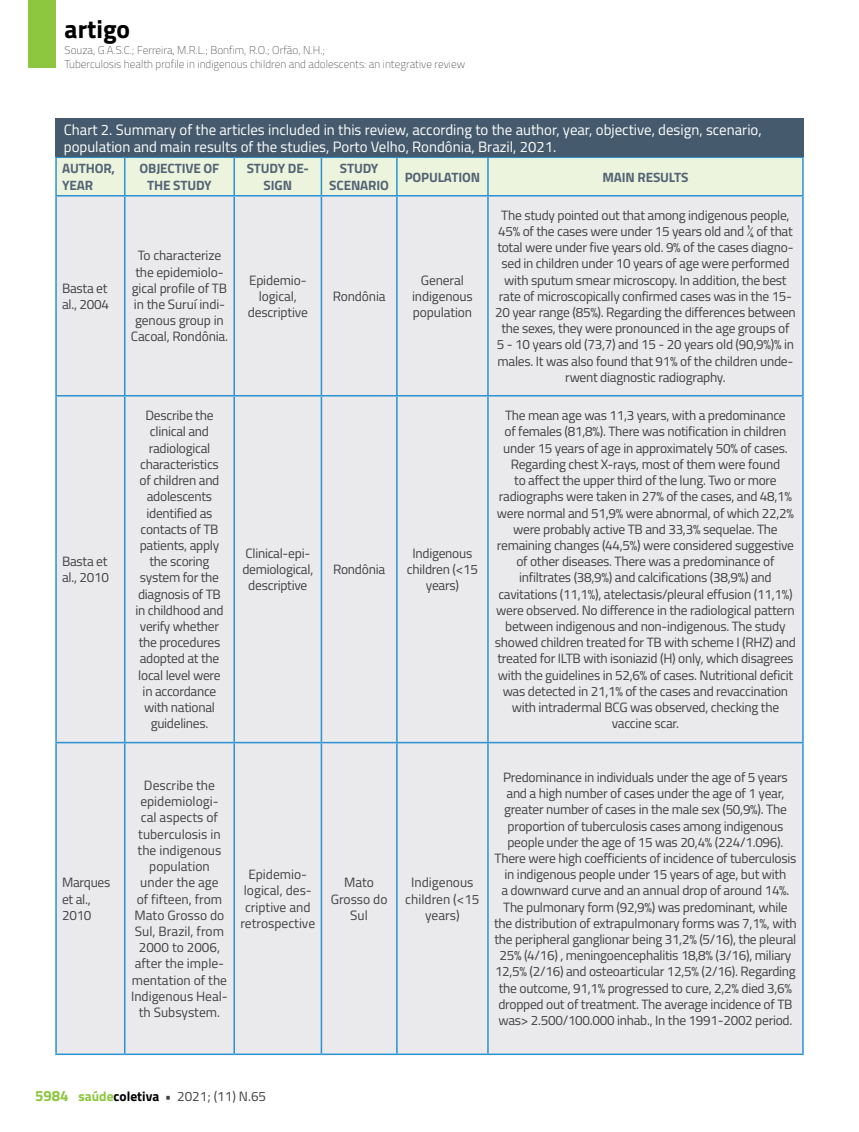
<style>
.page{position:relative;width:859px;height:1132px;background:#fff}
.page>*{position:absolute;margin:0;border:0;box-sizing:border-box;transform-origin:0 0}
.t1{font:700 25.5px "Titillium";color:#000}
.t2{font:15px/16.5px "Titillium";color:#fff}
.t3{font:13.5px/16.2px "Titillium";letter-spacing:-.02em;color:#414042;text-align:center}
.t4{font:13.5px/16.2px "Titillium";color:#414042;text-align:center}
.t5{font:700 13.5px/16.2px "Titillium";letter-spacing:-.01em;color:#546475;text-align:center}
.t6{font:100 11.25px/13.5px "Titillium";color:#414042}
.s1{font-weight:700;font-size:15px;color:#8dc63f}
.s2{font-weight:700;color:#8dc63f}
.s3{font-weight:700;color:#000}
.s4{font-weight:700}
</style>
<div class="page">
<div style="left:28px;top:0;width:27px;height:68px;background:#8dc63f"></div>
<div style="left:57px;top:158px;width:745px;height:37px;background:#ecf4de"></div>
<div style="left:57px;top:196px;width:745px;height:857px;background:#eaeaec"></div>
<hr style="left:55px;top:158px;width:2px;height:37px;background:#2b93d1">
<hr style="left:124px;top:158px;width:1px;height:37px;background:#2b93d1">
<hr style="left:233px;top:158px;width:2px;height:37px;background:#2b93d1">
<hr style="left:321px;top:158px;width:1px;height:37px;background:#2b93d1">
<hr style="left:396px;top:158px;width:2px;height:37px;background:#2b93d1">
<hr style="left:487px;top:158px;width:2px;height:37px;background:#2b93d1">
<hr style="left:802px;top:158px;width:2px;height:37px;background:#2b93d1">
<hr style="left:55px;top:196px;width:2px;height:199px;background:#2b93d1">
<hr style="left:124px;top:196px;width:1px;height:199px;background:#2b93d1">
<hr style="left:233px;top:196px;width:2px;height:199px;background:#2b93d1">
<hr style="left:321px;top:196px;width:1px;height:199px;background:#2b93d1">
<hr style="left:396px;top:196px;width:2px;height:199px;background:#2b93d1">
<hr style="left:487px;top:196px;width:2px;height:199px;background:#2b93d1">
<hr style="left:802px;top:196px;width:2px;height:199px;background:#2b93d1">
<hr style="left:55px;top:396px;width:2px;height:345px;background:#2b93d1">
<hr style="left:124px;top:396px;width:1px;height:345px;background:#2b93d1">
<hr style="left:233px;top:396px;width:2px;height:345px;background:#2b93d1">
<hr style="left:321px;top:396px;width:1px;height:345px;background:#2b93d1">
<hr style="left:396px;top:396px;width:2px;height:345px;background:#2b93d1">
<hr style="left:487px;top:396px;width:2px;height:345px;background:#2b93d1">
<hr style="left:802px;top:396px;width:2px;height:345px;background:#2b93d1">
<hr style="left:55px;top:743px;width:2px;height:310px;background:#2b93d1">
<hr style="left:124px;top:743px;width:1px;height:310px;background:#2b93d1">
<hr style="left:233px;top:743px;width:2px;height:310px;background:#2b93d1">
<hr style="left:321px;top:743px;width:1px;height:310px;background:#2b93d1">
<hr style="left:396px;top:743px;width:2px;height:310px;background:#2b93d1">
<hr style="left:487px;top:743px;width:2px;height:310px;background:#2b93d1">
<hr style="left:802px;top:743px;width:2px;height:310px;background:#2b93d1">
<hr style="left:55px;top:156px;width:70px;height:2px;background:#2b93d1">
<hr style="left:125px;top:156px;width:109px;height:2px;background:#2b93d1">
<hr style="left:234px;top:156px;width:87px;height:2px;background:#2b93d1">
<hr style="left:321px;top:156px;width:76px;height:2px;background:#2b93d1">
<hr style="left:397px;top:156px;width:91px;height:2px;background:#2b93d1">
<hr style="left:488px;top:156px;width:316px;height:2px;background:#2b93d1">
<hr style="left:55px;top:195px;width:70px;height:1px;background:#2b93d1">
<hr style="left:125px;top:195px;width:109px;height:1px;background:#2b93d1">
<hr style="left:234px;top:195px;width:87px;height:1px;background:#2b93d1">
<hr style="left:321px;top:195px;width:76px;height:1px;background:#2b93d1">
<hr style="left:397px;top:195px;width:91px;height:1px;background:#2b93d1">
<hr style="left:488px;top:195px;width:316px;height:1px;background:#2b93d1">
<hr style="left:55px;top:395px;width:70px;height:1px;background:#2b93d1">
<hr style="left:125px;top:395px;width:109px;height:1px;background:#2b93d1">
<hr style="left:234px;top:395px;width:87px;height:1px;background:#2b93d1">
<hr style="left:321px;top:395px;width:76px;height:1px;background:#2b93d1">
<hr style="left:397px;top:395px;width:91px;height:1px;background:#2b93d1">
<hr style="left:488px;top:395px;width:316px;height:1px;background:#2b93d1">
<hr style="left:55px;top:741px;width:70px;height:2px;background:#2b93d1">
<hr style="left:125px;top:741px;width:109px;height:2px;background:#2b93d1">
<hr style="left:234px;top:741px;width:87px;height:2px;background:#2b93d1">
<hr style="left:321px;top:741px;width:76px;height:2px;background:#2b93d1">
<hr style="left:397px;top:741px;width:91px;height:2px;background:#2b93d1">
<hr style="left:488px;top:741px;width:316px;height:2px;background:#2b93d1">
<hr style="left:55px;top:1053px;width:70px;height:1px;background:#2b93d1">
<hr style="left:125px;top:1053px;width:109px;height:1px;background:#2b93d1">
<hr style="left:234px;top:1053px;width:87px;height:1px;background:#2b93d1">
<hr style="left:321px;top:1053px;width:76px;height:1px;background:#2b93d1">
<hr style="left:397px;top:1053px;width:91px;height:1px;background:#2b93d1">
<hr style="left:488px;top:1053px;width:316px;height:1px;background:#2b93d1">
<div style="left:55px;top:118px;width:749px;height:39px;background:#455a6c"></div>
<h1 class="t1" style="left:65px;top:10px;width:67px">artigo</h1>
<p class="t6" style="left:65px;top:43px;width:402px">Souza, G.A.S.C.; Ferreira, M.R.L.; Bonfim, R.O.; Orfão, N.H.;<br>Tuberculosis health profile in indigenous children and adolescents: an integrative review</p>
<p class="t2" style="left:64px;top:121px;width:699px">Chart 2. Summary of the articles included in this review, according to the author, year, objective, design, scenario, population and main results of the studies, Porto Velho, Rondônia, Brazil, 2021.</p>
<p class="t5" style="left:62px;top:160px;width:54px;text-align:left">AUTHOR,<br>YEAR</p>
<p class="t5" style="left:140px;top:160px;width:81px">OBJECTIVE OF<br>THE STUDY</p>
<p class="t5" style="left:247px;top:160px;width:64px">STUDY DE-<br>SIGN</p>
<p class="t5" style="left:329px;top:160px;width:61px">STUDY<br>SCENARIO</p>
<p class="t5" style="left:405px;top:168px;width:77px">POPULATION</p>
<p class="t5" style="left:602px;top:168px;width:88px">MAIN RESULTS</p>
<p class="t3" style="left:62px;top:279px;width:48px;text-align:left">Basta et al., 2004</p>
<p class="t3" style="left:62px;top:552px;width:48px;text-align:left">Basta et al., 2010</p>
<p class="t3" style="left:62px;top:873px;width:50px;text-align:left">Marques et al.,<br>2010</p>
<p class="t3" style="left:131px;top:247px;width:99px">To characterize the epidemiolo&shy;gical profile of TB in the Suruí indi&shy;genous group in<br>Cacoal, Rondônia.</p>
<p class="t3" style="left:248px;top:271px;width:62px">Epidemio&shy;logical, descriptive</p>
<p class="t3" style="left:333px;top:287px;width:54px">Rondônia</p>
<p class="t3" style="left:135px;top:406px;width:90px">Describe the clinical and radiological characteristics of children and adolescents identified as contacts of TB patients, apply the scoring system for the diagnosis of TB in childhood and verify whether the procedures adopted at the local level were in accordance with national guidelines.</p>
<p class="t3" style="left:242px;top:544px;width:73px">Clinical-epi&shy;demiological, descriptive</p>
<p class="t3" style="left:333px;top:560px;width:53px">Rondônia</p>
<p class="t3" style="left:412px;top:271px;width:62px">General indigenous population</p>
<p class="t3" style="left:407px;top:544px;width:72px">Indigenous children (&lt;15 years)</p>
<p class="t3" style="left:495px;top:206px;width:302px">The study pointed out that among indigenous people, 45% of the cases were under 15 years old and ¼ of that total were under five years old. 9% of the cases diagno&shy;sed in children under 10 years of age were performed with sputum smear microscopy. In addition, the best rate of microscopically confirmed cases was in the 15- 20 year range (85%). Regarding the differences between the sexes, they were pronounced in the age groups of<br>5 - 10 years old (73,7) and 15 - 20 years old (90,9%)% in males. It was also found that 91% of the children unde&shy;rwent diagnostic radiography.</p>
<p class="t3" style="left:495px;top:406px;width:303px">The mean age was 11,3 years, with a predominance<br>of females (81,8%). There was notification in children under 15 years of age in approximately 50% of cases.<br>Regarding chest X-rays, most of them were found<br>to affect the upper third of the lung. Two or more radiographs were taken in 27% of the cases, and 48,1% were normal and 51,9% were abnormal, of which 22,2% were probably active TB and 33,3% sequelae. The remaining changes (44,5%) were considered suggestive of other diseases. There was a predominance of infiltrates (38,9%) and calcifications (38,9%) and cavitations (11,1%), atelectasis/pleural effusion (11,1%) were observed. No difference in the radiological pattern between indigenous and non-indigenous. The study showed children treated for TB with scheme I (RHZ) and treated for ILTB with isoniazid (H) only, which disagrees with the guidelines in 52,6% of cases. Nutritional deficit was detected in 21,1% of the cases and revaccination with intradermal BCG was observed, checking the vaccine scar.</p>
<p class="t4" style="left:131px;top:776px;width:98px">Describe the epidemiologi&shy;cal aspects of tuberculosis in the indigenous population under the age<br>of fifteen, from<br>Mato Grosso do<br>Sul, Brazil, from<br>2000 to 2006, after the imple&shy;mentation of the<br>Indigenous Heal&shy;th Subsystem.</p>
<p class="t4" style="left:240px;top:865px;width:76px">Epidemio&shy;logical, des&shy;criptive and retrospective</p>
<p class="t4" style="left:331px;top:873px;width:58px">Mato<br>Grosso do<br>Sul</p>
<p class="t4" style="left:405px;top:873px;width:76px">Indigenous children (&lt;15 years)</p>
<p class="t3" style="left:494px;top:768px;width:304px">Predominance in individuals under the age of 5 years and a high number of cases under the age of 1 year, greater number of cases in the male sex (50,9%). The proportion of tuberculosis cases among indigenous people under the age of 15 was 20,4% (224/1.096).<br>There were high coefficients of incidence of tuberculosis in indigenous people under 15 years of age, but with<br>a downward curve and an annual drop of around 14%.<br>The pulmonary form (92,9%) was predominant, while the distribution of extrapulmonary forms was 7,1%, with the peripheral ganglionar being 31,2% (5/16), the pleural 25% (4/16) , meningoencephalitis 18,8% (3/16), miliary 12,5% (2/16) and osteoarticular 12,5% (2/16). Regarding the outcome, 91,1% progressed to cure, 2,2% died 3,6% dropped out of treatment. The average incidence of TB was&gt; 2.500/100.000 inhab., In the 1991-2002 period.</p>
<p class="t3" style="left:35px;top:1087px;width:233px"><span class="s1">5984</span> <span class="s2">saúde</span><span class="s3">coletiva</span> <span class="s4">•</span> 2021; (11) N.65</p>
</div>
